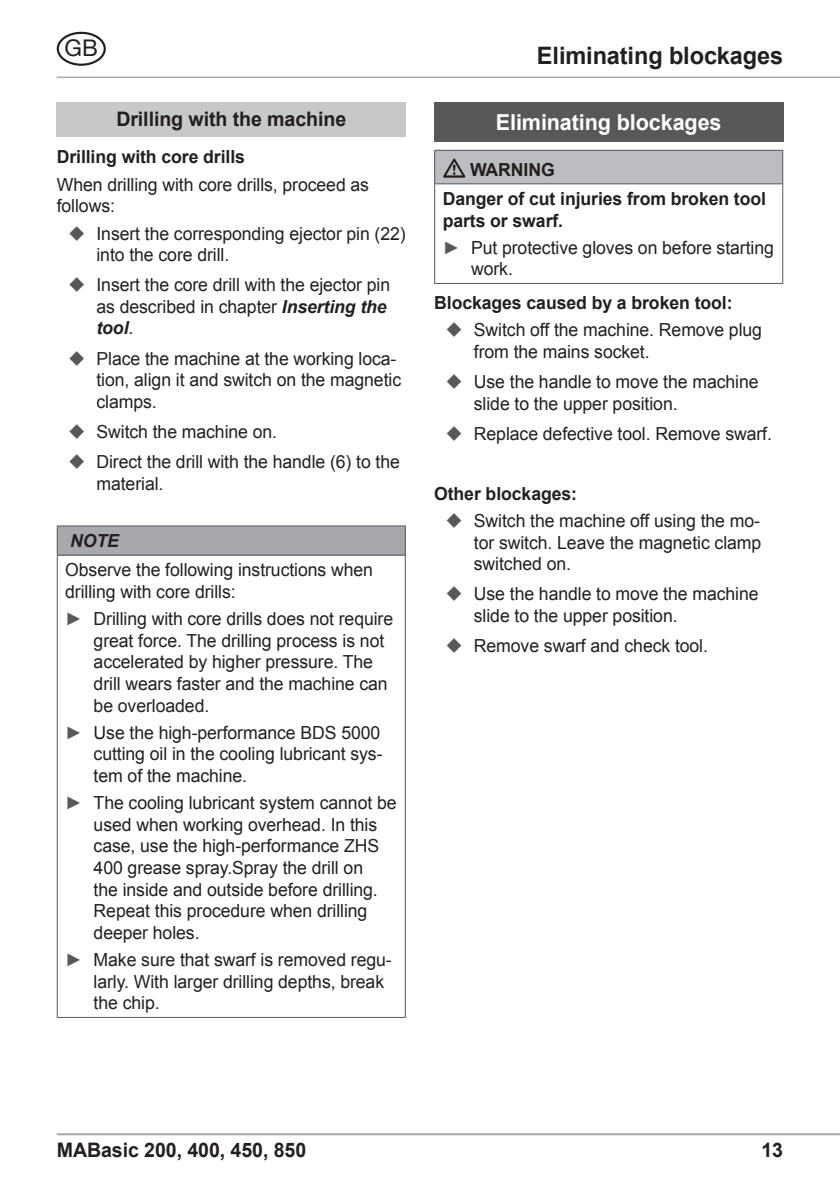
<style>
.page{position:relative;width:840px;height:1191px;background:#fff}
.page>*{position:absolute;margin:0;border:0;box-sizing:border-box;transform-origin:0 0}
.t1{font:700 24px "Arial";letter-spacing:-.005em;color:#231f20}
.t2{font:23px "Helvetica Neue";color:#231f20}
.t3{font:700 22px "Arial";letter-spacing:-.005em;color:#fff}
.t4{font:700 20px "Arial";letter-spacing:-.005em;color:#231f20}
.t5{font:18px/21.6px "Arial";letter-spacing:-.005em;color:#231f20}
.t6{font:700 18px/29.2px "Arial";letter-spacing:-.005em;color:#231f20}
.t7{font:italic 700 18px "Arial";color:#231f20}
.s1{font-weight:700;font-style:italic}
.s2{color:#57585a}
.s3{font-weight:700}
</style>
<div class="page">
<hr style="left:57px;top:1133px;width:782px;height:2px;background:#a8a9ad">
<hr style="left:57px;top:77px;width:782px;height:1px;background:#a8a9ad">
<div style="left:57px;top:32px;width:49px;height:34px;border:2px solid #231f20;border-radius:50%"></div>
<div style="left:57px;top:102px;width:348px;height:34px;background:#c7c8ca"></div>
<div style="left:57px;top:526px;width:348px;height:29px;background:#a8a9ad"></div>
<hr style="left:57px;top:525px;width:348px;height:1px;background:#57585a">
<svg style="left:57px;top:526px;width:1px;height:28px"></svg>
<svg style="left:404px;top:526px;width:1px;height:28px"></svg>
<hr style="left:57px;top:554px;width:348px;height:1px;background:#57585a">
<hr style="left:57px;top:555px;width:1px;height:462px;background:#57585a">
<hr style="left:404px;top:555px;width:1px;height:462px;background:#57585a">
<hr style="left:57px;top:1017px;width:348px;height:1px;background:#57585a">
<div style="left:434px;top:102px;width:348px;height:40px;background:#57585a"></div>
<div style="left:434px;top:150px;width:348px;height:34px;background:#bcbdc0"></div>
<hr style="left:434px;top:150px;width:348px;height:1px;background:#57585a">
<hr style="left:434px;top:151px;width:1px;height:32px;background:#57585a">
<hr style="left:781px;top:151px;width:1px;height:32px;background:#57585a">
<hr style="left:434px;top:183px;width:348px;height:1px;background:#57585a">
<hr style="left:434px;top:184px;width:1px;height:99px;background:#57585a">
<hr style="left:781px;top:184px;width:1px;height:99px;background:#57585a">
<hr style="left:434px;top:283px;width:348px;height:1px;background:#57585a">
<svg style="left:443px;top:159px;width:22px;height:19px"></svg>
<p class="t2" style="left:65px;top:34px;width:35px">GB</p>
<p class="t4" style="left:116px;top:106px;width:231px">Drilling with the machine</p>
<p class="t6" style="left:57px;top:143px;width:190px">Drilling with core drills</p>
<p class="t5" style="left:57px;top:174px;width:314px">When drilling with core drills, proceed as follows:</p>
<p class="t5" style="left:96px;top:223px;width:310px">Insert the corresponding ejector pin (22) into the core drill.</p>
<p class="t5" style="left:96px;top:274px;width:295px">Insert the core drill with the ejector pin as described in chapter <span class="s1">Inserting the tool</span>.</p>
<p class="t5" style="left:96px;top:348px;width:306px">Place the machine at the working loca&shy;tion, align it and switch on the magnetic clamps.</p>
<p class="t5" style="left:96px;top:417px;width:305px;line-height:30px">Switch the machine on.<br>Direct the drill with the handle (6) to the</p>
<p class="t5" style="left:96px;top:473px;width:68px">material.</p>
<p class="t7" style="left:70px;top:529px;width:50px">NOTE</p>
<p class="t5" style="left:65px;top:559px;width:309px">Observe the following instructions when drilling with core drills:</p>
<p class="t5" style="left:94px;top:608px;width:301px;text-indent:-28px"><span class="s2">►</span> Drilling with core drills does not require great force. The drilling process is not accelerated by higher pressure. The drill wears faster and the machine can be overloaded.</p>
<p class="t5" style="left:94px;top:722px;width:290px;text-indent:-28px"><span class="s2">►</span> Use the high-performance BDS 5000 cutting oil in the cooling lubricant sys&shy;tem of the machine.</p>
<p class="t5" style="left:94px;top:792px;width:304px;text-indent:-28px"><span class="s2">►</span> The cooling lubricant system cannot be used when working overhead. In this case, use the high-performance ZHS 400 grease spray.Spray the drill on<br>the inside and outside before drilling.<br>Repeat this procedure when drilling deeper holes.</p>
<p class="t5" style="left:94px;top:949px;width:299px;text-indent:-28px"><span class="s2">►</span> Make sure that swarf is removed regu&shy;larly. With larger drilling depths, break the chip.</p>
<h1 class="t1" style="left:536px;top:39px;width:247px">Eliminating blockages</h1>
<p class="t3" style="left:495px;top:108px;width:227px">Eliminating blockages</p>
<p class="t6" style="left:442px;top:155px;width:325px;text-indent:27px">WARNING<br>Danger of cut injuries from broken tool</p>
<p class="t5" style="left:442px;top:207px;width:332px;line-height:27.2px"><span class="s3">parts or swarf.<br></span><span class="s2">►</span> Put protective gloves on before starting</p>
<p class="t5" style="left:471px;top:258px;width:43px">work.</p>
<p class="t6" style="left:434px;top:288px;width:300px">Blockages caused by a broken tool:</p>
<p class="t5" style="left:473px;top:319px;width:289px">Switch off the machine. Remove plug from the mains socket.</p>
<p class="t5" style="left:473px;top:371px;width:286px">Use the handle to move the machine slide to the upper position.</p>
<p class="t5" style="left:473px;top:423px;width:299px">Replace defective tool. Remove swarf.</p>
<p class="t6" style="left:434px;top:479px;width:144px">Other blockages:</p>
<p class="t5" style="left:473px;top:510px;width:289px;text-align:justify">Switch the machine off using the mo&shy;tor switch. Leave the magnetic clamp switched on.</p>
<p class="t5" style="left:473px;top:583px;width:286px">Use the handle to move the machine slide to the upper position.</p>
<p class="t5" style="left:473px;top:635px;width:235px">Remove swarf and check tool.</p>
<p class="t4" style="left:57px;top:1137px;width:251px">MABasic 200, 400, 450, 850</p>
<p class="t4" style="left:761px;top:1137px;width:23px">13</p>
</div>
